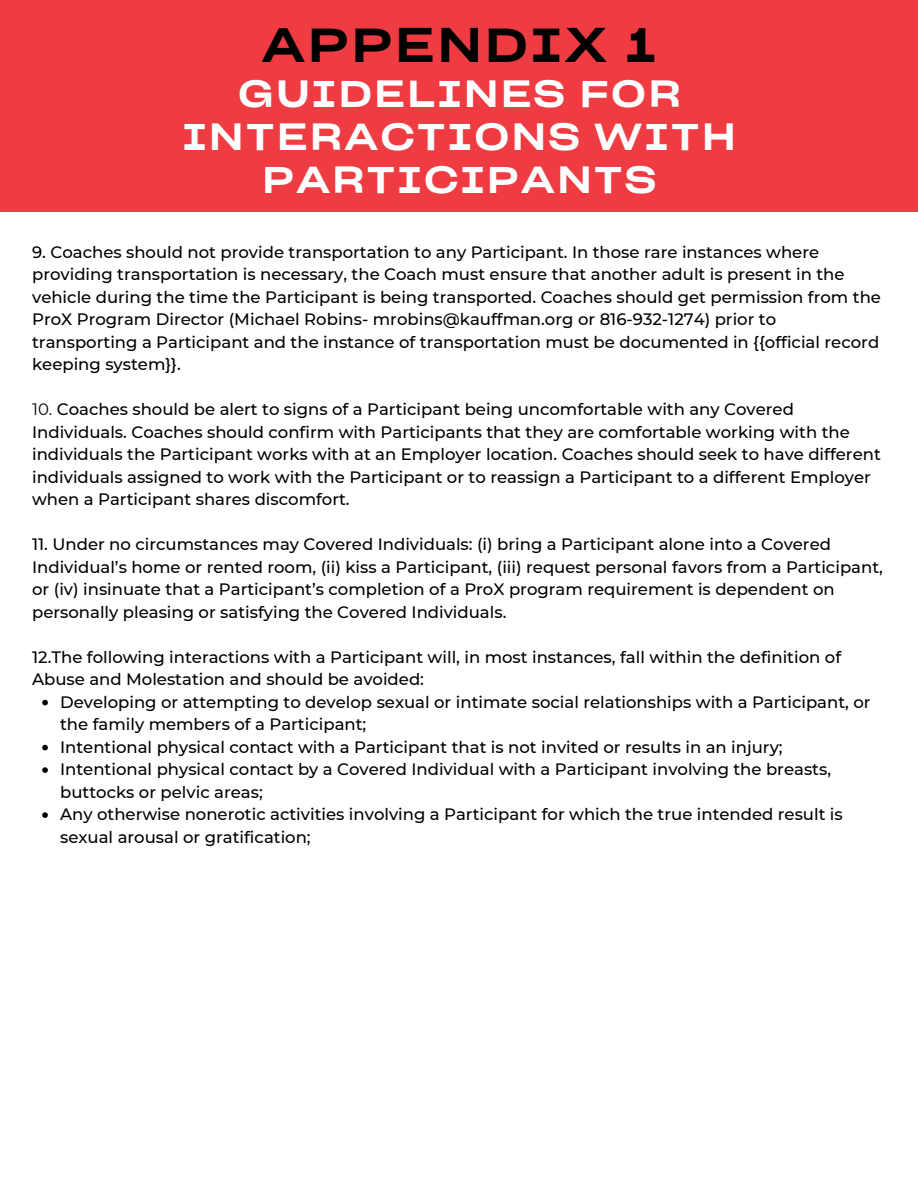
<style>
.page{position:relative;width:918px;height:1188px;background:#fff}
.page>*{position:absolute;margin:0;border:0;box-sizing:border-box;transform-origin:0 0}
.t1{font:47.55px "Sharp Grotesk Medium 25";letter-spacing:.07em;color:#000}
.t2{font:37.05px/42.8px "Sharp Grotesk Medium 25";letter-spacing:.07em;color:#fff;text-align:center}
.t3{font:500 16.5px/22.5px "Montserrat";color:#000}
.s1{font-weight:400}
</style>
<div class="page">
<div style="left:0;top:0;width:918px;height:211px;background:#ef3c43"></div>
<svg style="left:42px;top:700px;width:6px;height:5px"></svg>
<svg style="left:42px;top:745px;width:6px;height:5px"></svg>
<svg style="left:42px;top:767px;width:6px;height:6px"></svg>
<svg style="left:42px;top:812px;width:6px;height:6px"></svg>
<h1 class="t1" style="left:262px;top:15px;width:396px">APPENDIX 1</h1>
<h2 class="t2" style="left:183px;top:73px;width:554px">GUIDELINES FOR<br>INTERACTIONS WITH<br>PARTICIPANTS</h2>
<p class="t3" style="left:32px;top:241px;width:850px">9. Coaches should not provide transportation to any Participant. In those rare instances where providing transportation is necessary, the Coach must ensure that another adult is present in the vehicle during the time the Participant is being transported. Coaches should get permission from the ProX Program Director (Michael Robins- mrobins@kauffman.org or 816-932-1274) prior to transporting a Participant and the instance of transportation must be documented in {{official record keeping system}}.</p>
<p class="t3" style="left:32px;top:398px;width:850px"><span class="s1">10.</span> Coaches should be alert to signs of a Participant being uncomfortable with any Covered Individuals. Coaches should confirm with Participants that they are comfortable working with the individuals the Participant works with at an Employer location. Coaches should seek to have different individuals assigned to work with the Participant or to reassign a Participant to a different Employer when a Participant shares discomfort.</p>
<p class="t3" style="left:32px;top:533px;width:852px">11. Under no circumstances may Covered Individuals: (i) bring a Participant alone into a Covered Individual’s home or rented room, (ii) kiss a Participant, (iii) request personal favors from a Participant, or (iv) insinuate that a Participant’s completion of a ProX program requirement is dependent on personally pleasing or satisfying the Covered Individuals.</p>
<p class="t3" style="left:32px;top:646px;width:811px">12.The following interactions with a Participant will, in most instances, fall within the definition of<br>Abuse and Molestation and should be avoided:</p>
<p class="t3" style="left:60px;top:691px;width:812px">Developing or attempting to develop sexual or intimate social relationships with a Participant, or the family members of a Participant;<br>Intentional physical contact with a Participant that is not invited or results in an injury; Intentional physical contact by a Covered Individual with a Participant involving the breasts, buttocks or pelvic areas;<br>Any otherwise nonerotic activities involving a Participant for which the true intended result is sexual arousal or gratification;</p>
</div>
